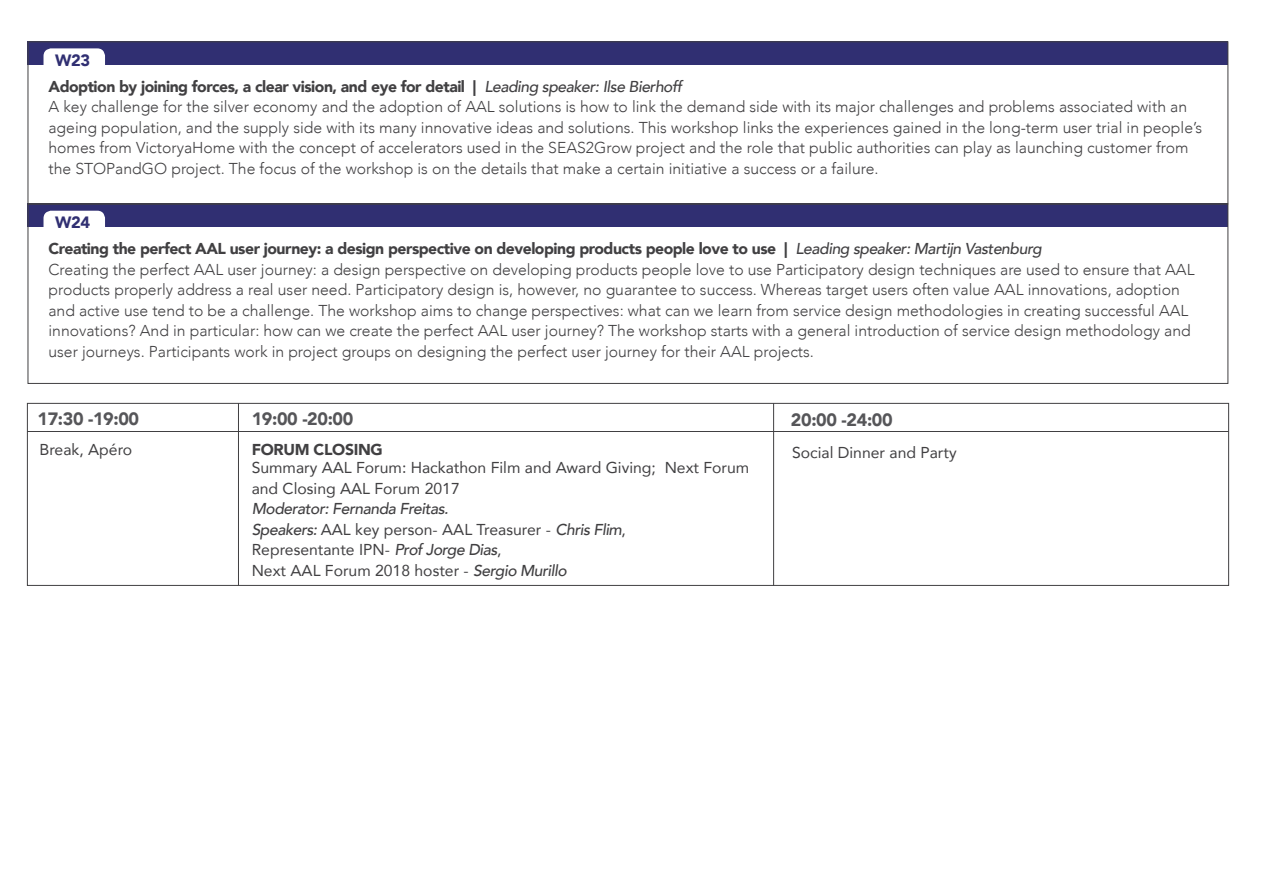
<style>
.page{position:relative;width:1263px;height:893px;background:#fff}
.page>*{position:absolute;margin:0;border:0;box-sizing:border-box;transform-origin:0 0}
.t1{font:900 17.85px "Avenir";letter-spacing:-.02em;color:#565659}
.t2{font:900 16.35px "Avenir";letter-spacing:-.02em;color:#302f72}
.t3{font:300 15.75px/20.4px "Avenir";color:#414042}
.t4{font:italic 500 15.75px/20.5px "Avenir";letter-spacing:-.03em;color:#414042}
.t5{font:15.75px/20.4px "Avenir";color:#414042}
.t6{font:900 15.75px "Avenir";letter-spacing:-.02em;color:#414042}
.s1{font-weight:900}
.s2{font-weight:500;font-style:italic}
.s3{font-weight:400;font-style:normal}
</style>
<div class="page">
<div style="left:28px;top:204px;width:1200px;height:23px;background:#302f72"></div>
<div style="left:44px;top:211px;width:61px;height:35px;background:#fff;border-radius:8px"></div>
<div style="left:28px;top:204px;width:1200px;height:180px;border:1px solid #414042"></div>
<div style="left:27px;top:403px;width:1202px;height:183px;border:1px solid #414042"></div>
<hr style="left:27px;top:431px;width:1201px;height:1px;background:#414042">
<hr style="left:238px;top:403px;width:1px;height:182px;background:#414042">
<hr style="left:773px;top:403px;width:1px;height:183px;background:#414042">
<div style="left:28px;top:41px;width:1200px;height:24px;background:#302f72"></div>
<div style="left:44px;top:48px;width:61px;height:35px;background:#fff;border-radius:8px"></div>
<div style="left:28px;top:41px;width:1200px;height:163px;border:1px solid #414042"></div>
<p class="t2" style="left:55px;top:46px;width:37px">W23</p>
<p class="t3" style="left:48px;top:76px;width:1155px"><span class="s1">Adoption by joining forces, a clear vision, and eye for detail |</span> <span class="s2">Leading speaker: Ilse Bierhoff<br></span>A key challenge for the silver economy and the adoption of AAL solutions is how to link the demand side with its major challenges and problems associated with an ageing population, and the supply side with its many innovative ideas and solutions. This workshop links the experiences gained in the long-term user trial in people’s homes from VictoryaHome with the concept of accelerators used in the SEAS2Grow project and the role that public authorities can play as launching customer from the STOPandGO project. The focus of the workshop is on the details that make a certain initiative a success or a failure.</p>
<p class="t2" style="left:55px;top:208px;width:37px">W24</p>
<p class="t3" style="left:48px;top:239px;width:1147px"><span class="s1">Creating the perfect AAL user journey: a design perspective on developing products people love to use |</span> <span class="s2">Leading speaker: Martijn Vastenburg<br></span>Creating the perfect AAL user journey: a design perspective on developing products people love to use Participatory design techniques are used to ensure that AAL products properly address a real user need. Participatory design is, however, no guarantee to success. Whereas target users often value AAL innovations, adoption and active use tend to be a challenge. The workshop aims to change perspectives: what can we learn from service design methodologies in creating successful AAL innovations? And in particular: how can we create the perfect AAL user journey? The workshop starts with a general introduction of service design methodology and user journeys. Participants work in project groups on designing the perfect user journey for their AAL projects.</p>
<p class="t1" style="left:37px;top:404px;width:103px">17:30 -19:00</p>
<p class="t1" style="left:252px;top:404px;width:103px">19:00 -20:00</p>
<p class="t1" style="left:791px;top:404px;width:103px">20:00 -24:00</p>
<p class="t5" style="left:39px;top:439px;width:94px">Break, Apéro</p>
<p class="t6" style="left:252px;top:436px;width:133px">FORUM CLOSING</p>
<p class="t5" style="left:252px;top:457px;width:499px">Summary AAL Forum: Hackathon Film and Award Giving; Next Forum and Closing AAL Forum 2017</p>
<p class="t4" style="left:252px;top:499px;width:376px">Moderator: Fernanda Freitas.<br>Speakers: <span class="s3">AAL key person- AAL Treasurer -</span> Chris Flim<span class="s3">, Representante IPN-</span> Prof Jorge Dias<span class="s3">,<br>Next AAL Forum 2018 hoster -</span> Sergio Murillo</p>
<p class="t5" style="left:792px;top:442px;width:166px">Social Dinner and Party</p>
</div>
